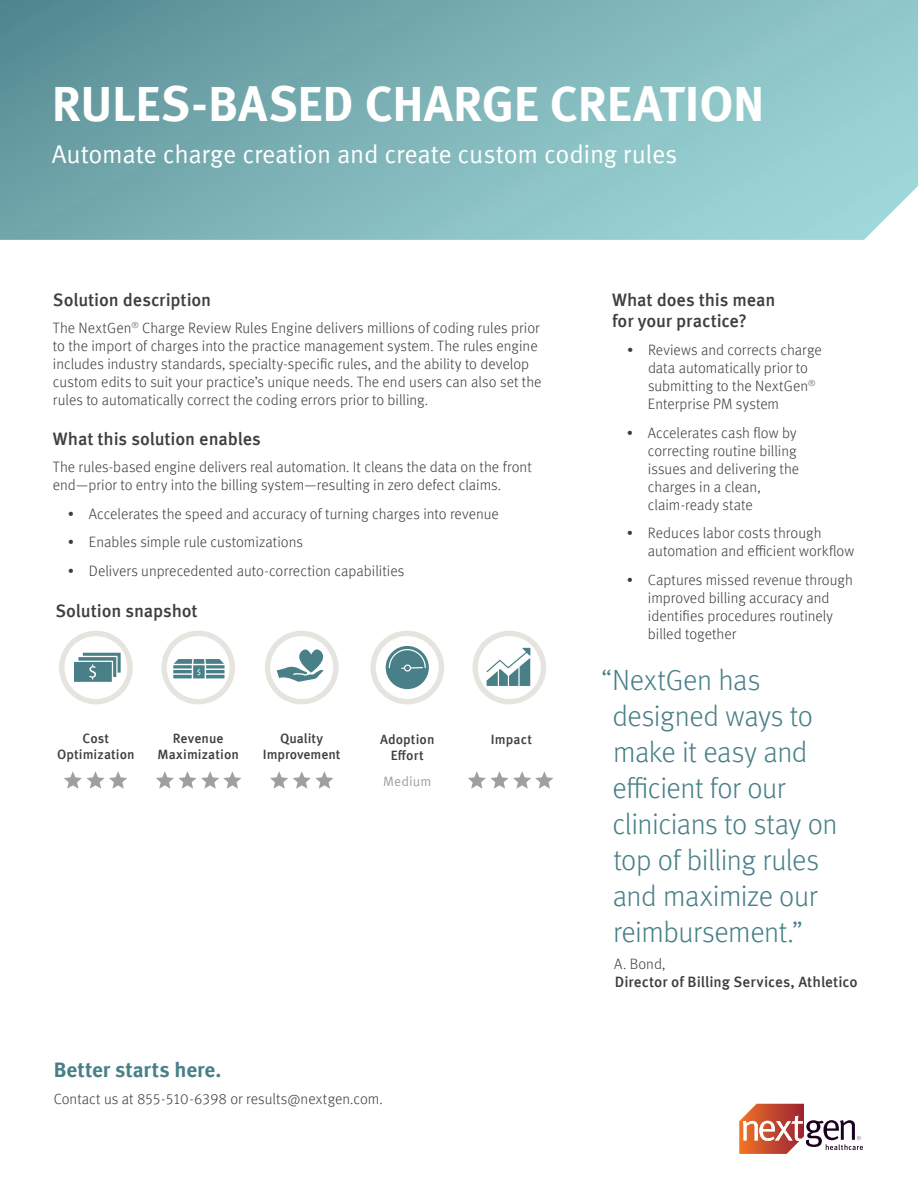
<style>
.page{position:relative;width:918px;height:1188px;background:#fff}
.page>*{position:absolute;margin:0;border:0;box-sizing:border-box;transform-origin:0 0}
.t1{font:700 49.5px "Meta Offc";letter-spacing:-.005em;color:#fff}
.t2{font:300 29.25px/36px "Meta Offc";letter-spacing:-.015em;color:#498088}
.t3{font:25.5px "Meta Offc Norm";letter-spacing:-.01em;color:#fff}
.t4{font:700 21px "Meta Offc";color:#498088}
.t5{font:500 18px/21px "Meta Offc";letter-spacing:-.01em;color:#3e3e3f}
.t6{font:300 15px/18px "Meta Offc";color:#3e3e3f}
.t7{font:500 15px "Meta Offc";letter-spacing:.005em;color:#3e3e3f}
.t8{font:500 13.5px/16.2px "Meta Offc";letter-spacing:.005em;color:#3e3e3f;text-align:center}
.t9{font:13.5px "Meta Offc Norm";letter-spacing:.005em;color:#9d9fa2}
</style>
<div class="page">
<svg style="left:0;top:0;width:918px;height:240px;background:#80b6ba"></svg>
<svg style="left:739px;top:1104px;width:124px;height:50px"></svg>
<div style="left:59px;top:631px;width:74px;height:73px;border:5px solid #e6e4df;border-radius:50%"></div>
<svg style="left:74px;top:653px;width:47px;height:29px"></svg>
<svg style="left:270px;top:771px;width:64px;height:18px"></svg>
<svg style="left:64px;top:771px;width:63px;height:18px"></svg>
<div style="left:161px;top:631px;width:74px;height:73px;border:5px solid #e6e4df;border-radius:50%"></div>
<svg style="left:173px;top:659px;width:52px;height:19px"></svg>
<div style="left:265px;top:631px;width:74px;height:73px;border:5px solid #e6e4df;border-radius:50%"></div>
<svg style="left:277px;top:649px;width:46px;height:33px"></svg>
<div style="left:370px;top:631px;width:74px;height:73px;border:5px solid #e6e4df;border-radius:50%"></div>
<svg style="left:386px;top:646px;width:43px;height:43px"></svg>
<div style="left:473px;top:631px;width:73px;height:73px;border:5px solid #e6e4df;border-radius:50%"></div>
<svg style="left:156px;top:771px;width:85px;height:18px"></svg>
<svg style="left:468px;top:771px;width:85px;height:18px"></svg>
<svg style="left:487px;top:648px;width:43px;height:38px"></svg>
<h1 class="t1" style="left:52px;top:74px;width:714px">RULES-BASED CHARGE CREATION</h1>
<h3 class="t3" style="left:52px;top:139px;width:627px">Automate charge creation and create custom coding rules</h3>
<p class="t5" style="left:53px;top:290px;width:160px">Solution description</p>
<p class="t6" style="left:53px;top:319px;width:490px">The NextGen<sup>®</sup> Charge Review Rules Engine delivers millions of coding rules prior to the import of charges into the practice management system. The rules engine includes industry standards, specialty-specific rules, and the ability to develop custom edits to suit your practice’s unique needs. The end users can also set the rules to automatically correct the coding errors prior to billing.</p>
<p class="t5" style="left:53px;top:429px;width:210px">What this solution enables</p>
<p class="t6" style="left:53px;top:458px;width:480px">The rules-based engine delivers real automation. It cleans the data on the front end—prior to entry into the billing system—resulting in zero defect claims.</p>
<p class="t6" style="left:68px;top:505px;width:432px">• Accelerates the speed and accuracy of turning charges into revenue</p>
<p class="t6" style="left:68px;top:533px;width:236px">• Enables simple rule customizations</p>
<p class="t6" style="left:68px;top:562px;width:338px">• Delivers unprecedented auto-correction capabilities</p>
<p class="t5" style="left:56px;top:601px;width:144px">Solution snapshot</p>
<p class="t8" style="left:57px;top:731px;width:79px">Cost<br>Optimization</p>
<p class="t8" style="left:157px;top:731px;width:83px">Revenue<br>Maximization</p>
<p class="t8" style="left:263px;top:731px;width:79px">Quality<br>Improvement</p>
<p class="t8" style="left:380px;top:732px;width:56px">Adoption<br>Effort</p>
<p class="t8" style="left:491px;top:732px;width:43px">Impact</p>
<p class="t9" style="left:383px;top:773px;width:50px">Medium</p>
<h3 class="t4" style="left:54px;top:1057px;width:169px">Better starts here.</h3>
<p class="t6" style="left:54px;top:1090px;width:331px">Contact us at 855-510-6398 or results@nextgen.com.</p>
<p class="t5" style="left:612px;top:290px;width:165px">What does this mean for your practice?</p>
<p class="t6" style="left:648px;top:341px;width:175px;text-indent:-21px">• Reviews and corrects charge data automatically prior to submitting to the NextGen<sup>®<br></sup>Enterprise PM system</p>
<p class="t6" style="left:648px;top:424px;width:153px;text-indent:-21px">• Accelerates cash flow by correcting routine billing issues and delivering the charges in a clean, claim-ready state</p>
<p class="t6" style="left:648px;top:524px;width:208px;text-indent:-21px">• Reduces labor costs through automation and efficient workflow</p>
<p class="t6" style="left:648px;top:571px;width:207px;text-indent:-21px">• Captures missed revenue through improved billing accuracy and identifies procedures routinely billed together</p>
<h2 class="t2" style="left:613px;top:662px;width:226px;text-indent:-11px">“NextGen has designed ways to make it easy and efficient for our clinicians to stay on top of billing rules and maximize our reimbursement.”</h2>
<p class="t6" style="left:614px;top:955px;width:53px">A. Bond,</p>
<p class="t7" style="left:615px;top:973px;width:244px">Director of Billing Services, Athletico</p>
</div>
